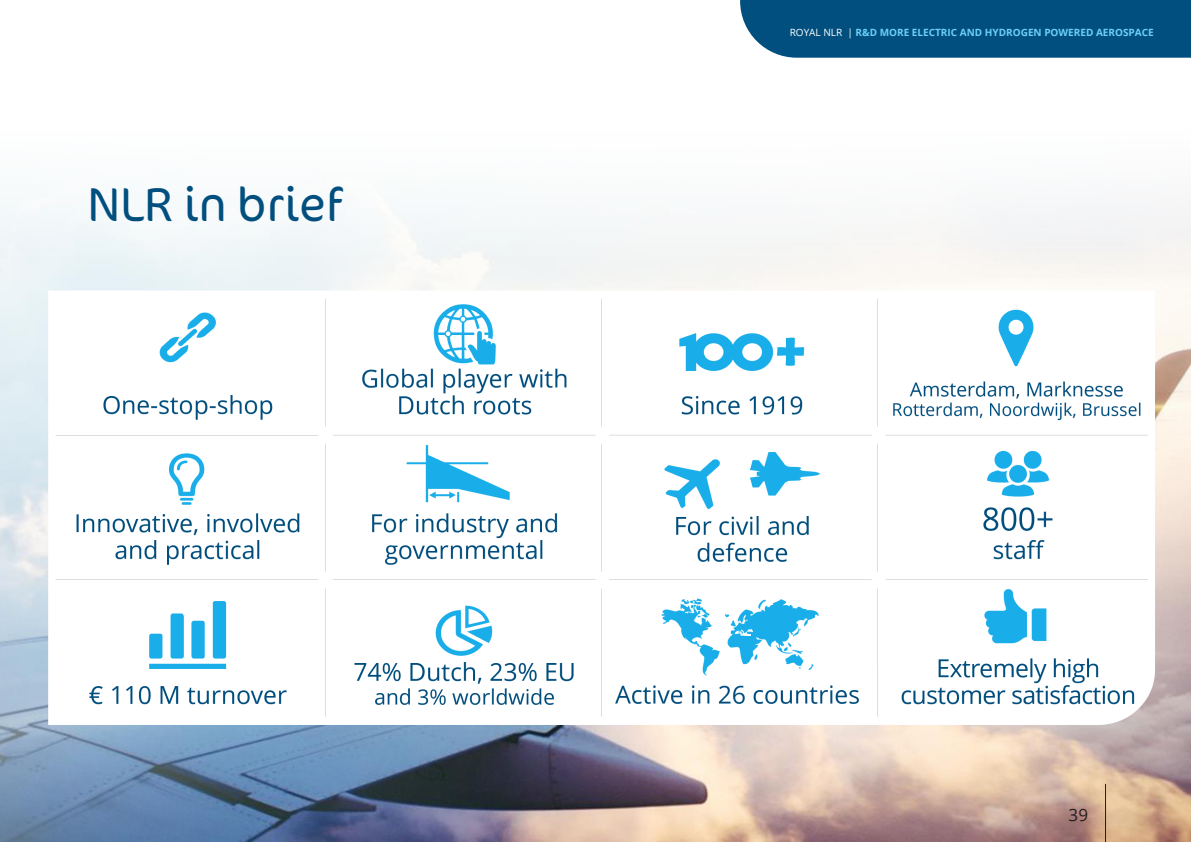
<style>
.page{position:relative;width:1191px;height:842px;background:#fff}
.page>*{position:absolute;margin:0;border:0;box-sizing:border-box;transform-origin:0 0}
.NLR_Kop{font:300 48px "Cocon OT";color:#014f7f}
.t1{font:17px "Open Sans";color:#231f20}
.t2{font:700 10px "Open Sans";color:#6bcff6}
.s1{font-weight:400;color:#fff}
</style>
<div class="page">
<img style="left:0;top:198px;width:1191px;height:644px">
<hr style="left:1105px;top:784px;width:1px;height:58px;background:#231f20">
<div style="left:740px;top:0;width:451px;height:58px;background:#014f7f"></div>
<p class="NLR_Kop" style="left:87px;top:169px;width:257px">NLR in brief</p>
<p class="t2" style="left:789px;top:25px;width:365px"><span class="s1">ROYAL NLR |</span> R&amp;D MORE ELECTRIC AND HYDROGEN POWERED AEROSPACE</p>
<h2 class="t1" style="left:1068px;top:803px;width:21px">39</h2>
</div>
